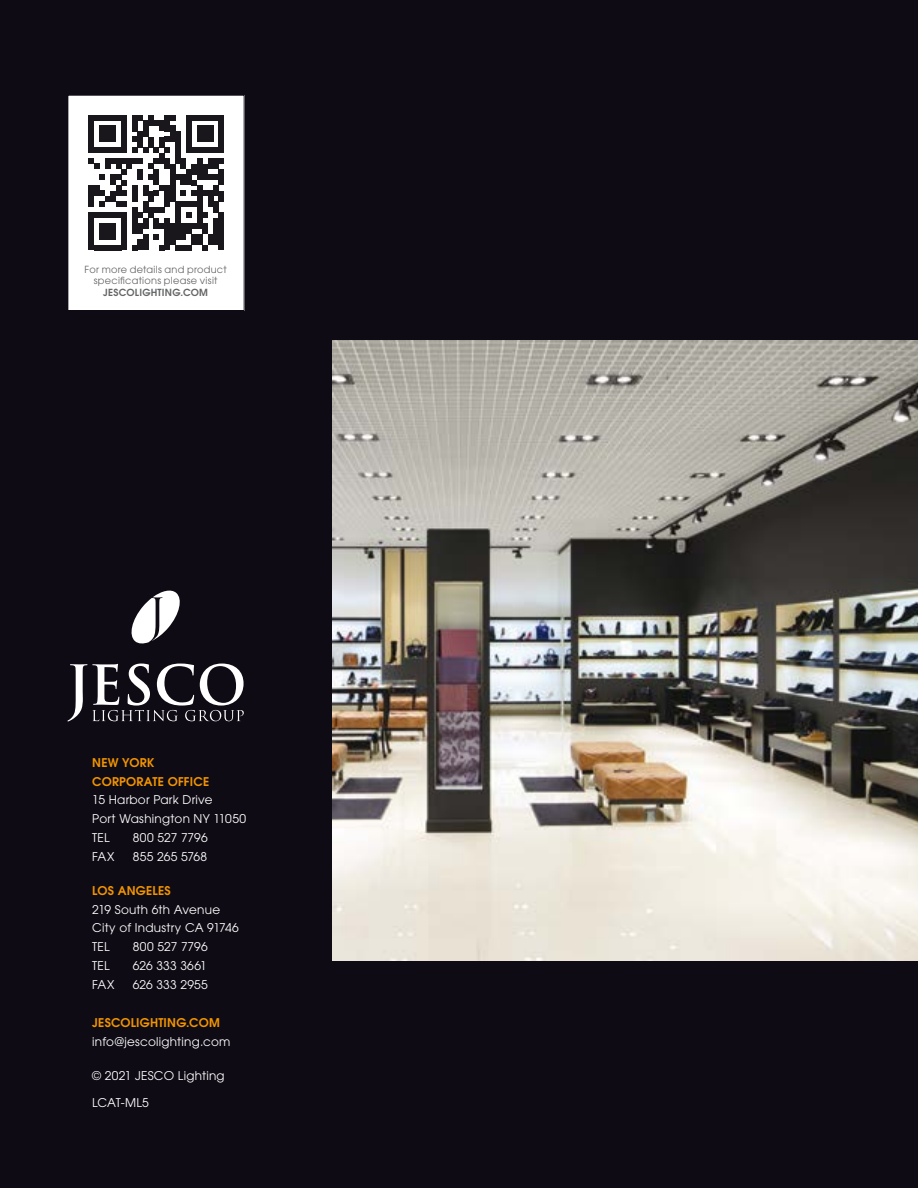
<style>
.page{position:relative;width:918px;height:1188px;background:#0e0b14}
.page>*{position:absolute;margin:0;border:0;box-sizing:border-box;transform-origin:0 0}
.t1{font:12px/18.8px "ITC Avant Garde Std";letter-spacing:.02em;color:#fff}
.t2{font:600 12px/18.8px "ITC Avant Garde Std";letter-spacing:.015em;color:#f39400}
.t3{font:12px "ITC Avant Garde Std";color:#fff}
.t4{font:9.75px/11.2px "ITC Avant Garde Std";letter-spacing:.03em;color:#646567;text-align:center}
.t5{font:600 9.75px "ITC Avant Garde Std";letter-spacing:.02em;color:#646567}
</style>
<div class="page">
<div style="left:68px;top:95px;width:176px;height:215px;background:#fff"></div>
<div style="left:89px;top:115px;width:5px;height:32px;background:#1a171c"></div>
<div style="left:100px;top:126px;width:5px;height:16px;background:#1a171c"></div>
<div style="left:105px;top:126px;width:5px;height:16px;background:#1a171c"></div>
<div style="left:110px;top:126px;width:6px;height:16px;background:#1a171c"></div>
<svg style="left:94px;top:115px;width:27px;height:5px"></svg>
<div style="left:121px;top:115px;width:6px;height:32px;background:#1a171c"></div>
<div style="left:132px;top:115px;width:5px;height:16px;background:#1a171c"></div>
<svg style="left:137px;top:115px;width:6px;height:5px"></svg>
<div style="left:137px;top:131px;width:6px;height:16px;background:#1a171c"></div>
<div style="left:143px;top:120px;width:5px;height:17px;background:#1a171c"></div>
<div style="left:148px;top:115px;width:6px;height:11px;background:#1a171c"></div>
<svg style="left:154px;top:120px;width:5px;height:6px"></svg>
<div style="left:159px;top:120px;width:6px;height:11px;background:#1a171c"></div>
<div style="left:165px;top:115px;width:5px;height:16px;background:#1a171c"></div>
<svg style="left:170px;top:115px;width:5px;height:5px"></svg>
<div style="left:170px;top:126px;width:5px;height:16px;background:#1a171c"></div>
<div style="left:175px;top:131px;width:6px;height:16px;background:#1a171c"></div>
<div style="left:186px;top:115px;width:6px;height:32px;background:#1a171c"></div>
<div style="left:197px;top:126px;width:5px;height:16px;background:#1a171c"></div>
<div style="left:202px;top:126px;width:6px;height:16px;background:#1a171c"></div>
<div style="left:208px;top:126px;width:5px;height:16px;background:#1a171c"></div>
<svg style="left:192px;top:115px;width:27px;height:5px"></svg>
<div style="left:219px;top:115px;width:5px;height:32px;background:#1a171c"></div>
<svg style="left:89px;top:137px;width:135px;height:113px"></svg>
<div style="left:219px;top:175px;width:5px;height:10px;background:#1a171c"></div>
<div style="left:219px;top:191px;width:5px;height:11px;background:#1a171c"></div>
<div style="left:219px;top:212px;width:5px;height:11px;background:#1a171c"></div>
<div style="left:219px;top:223px;width:5px;height:16px;background:#1a171c"></div>
<div style="left:219px;top:239px;width:5px;height:11px;background:#1a171c"></div>
<img style="left:333px;top:340px;width:585px;height:620px">
<svg style="left:68px;top:664px;width:176px;height:57px"></svg>
<svg style="left:131px;top:590px;width:49px;height:54px"></svg>
<p class="t4" style="left:85px;top:264px;width:144px">For more details and product specifications please visit</p>
<p class="t5" style="left:103px;top:286px;width:106px">JESCOLIGHTING.COM</p>
<p class="t2" style="left:92px;top:753px;width:119px">NEW YORK<br>CORPORATE OFFICE</p>
<p class="t1" style="left:92px;top:790px;width:155px">15 Harbor Park Drive<br>Port Washington NY 11050<br>TEL</p>
<p class="t3" style="left:133px;top:830px;width:76px">800 527 7796</p>
<p class="t1" style="left:92px;top:847px;width:24px">FAX</p>
<p class="t1" style="left:133px;top:847px;width:76px">855 265 5768</p>
<p class="t2" style="left:92px;top:881px;width:80px">LOS ANGELES</p>
<p class="t1" style="left:92px;top:900px;width:148px">219 South 6th Avenue<br>City of Industry CA 91746<br>TEL</p>
<p class="t3" style="left:133px;top:939px;width:76px">800 527 7796</p>
<p class="t1" style="left:92px;top:956px;width:19px">TEL</p>
<p class="t1" style="left:133px;top:956px;width:76px">626 333 3661</p>
<p class="t1" style="left:92px;top:975px;width:24px">FAX</p>
<p class="t1" style="left:133px;top:975px;width:77px">626 333 2955</p>
<p class="t2" style="left:92px;top:1013px;width:129px">JESCOLIGHTING.COM</p>
<p class="t1" style="left:92px;top:1032px;width:140px">info@jescolighting.com</p>
<p class="t1" style="left:92px;top:1066px;width:134px">© 2021 JESCO Lighting</p>
<p class="t1" style="left:92px;top:1093px;width:58px">LCAT-ML5</p>
</div>
